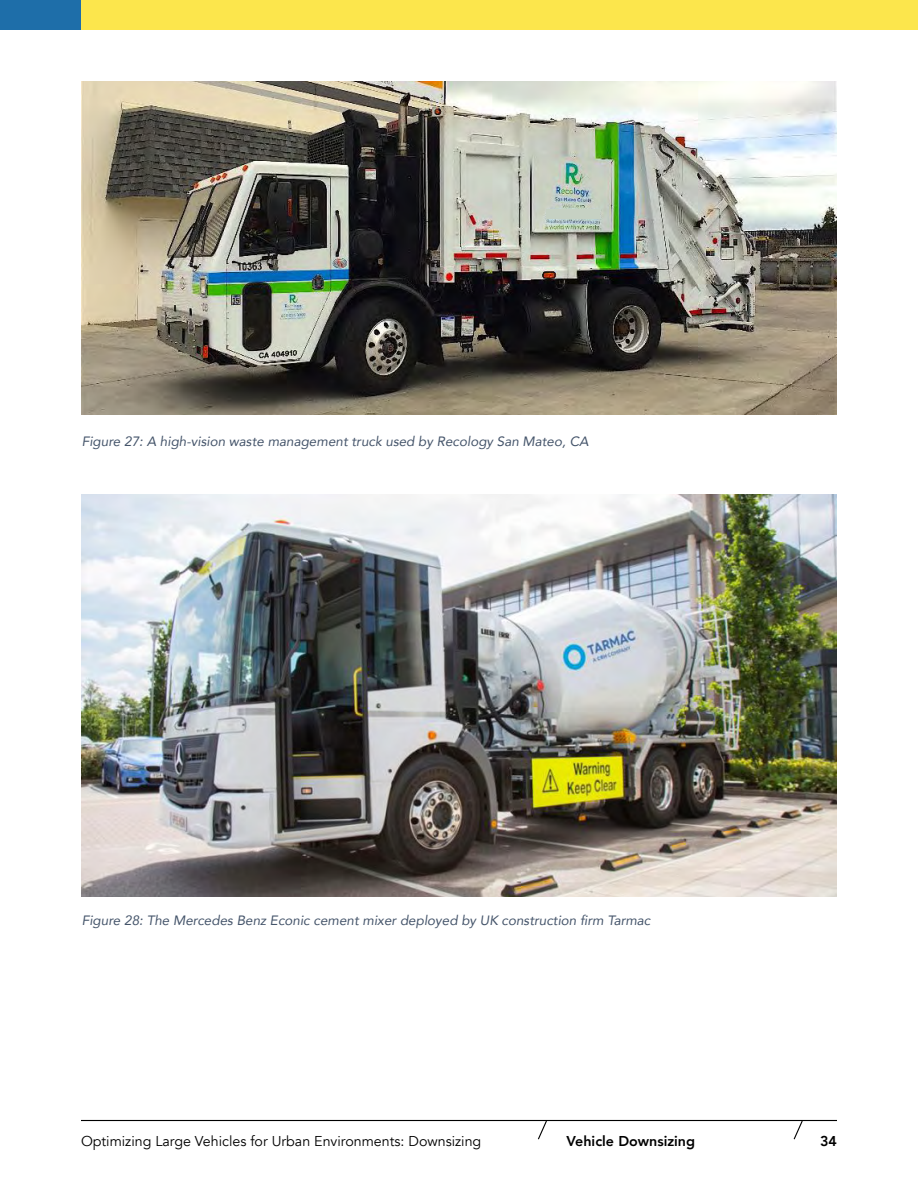
<style>
.page{position:relative;width:918px;height:1188px;background:#fff}
.page>*{position:absolute;margin:0;border:0;box-sizing:border-box;transform-origin:0 0}
.t1{font:14.25px "Avenir";color:#000}
.t2{font:800 14.25px "Avenir";color:#000}
.t3{font:italic 13.5px "Avenir";color:#44546a}
</style>
<div class="page">
<hr style="left:81px;top:1120px;width:756px;height:1px;background:#000">
<svg style="left:793px;top:1121px;width:11px;height:19px"></svg>
<svg style="left:537px;top:1121px;width:11px;height:19px"></svg>
<div style="left:0;top:0;width:81px;height:29px;background:#1e6ea9"></div>
<div style="left:81px;top:0;width:837px;height:29px;background:#fce64c"></div>
<img style="left:82px;top:494px;width:755px;height:403px">
<img style="left:82px;top:81px;width:754px;height:334px">
<div style="left:547px;top:209px;width:53px;height:10px;background:#c6d1c3"></div>
<p class="t3" style="left:82px;top:433px;width:508px">Figure 27: A high-vision waste management truck used by Recology San Mateo, CA</p>
<p class="t3" style="left:82px;top:912px;width:570px">Figure 28: The Mercedes Benz Econic cement mixer deployed by UK construction firm Tarmac</p>
<p class="t1" style="left:81px;top:1133px;width:402px">Optimizing Large Vehicles for Urban Environments: Downsizing</p>
<p class="t2" style="left:567px;top:1130px;width:130px">Vehicle Downsizing</p>
<p class="t2" style="left:820px;top:1130px;width:18px">34</p>
</div>
